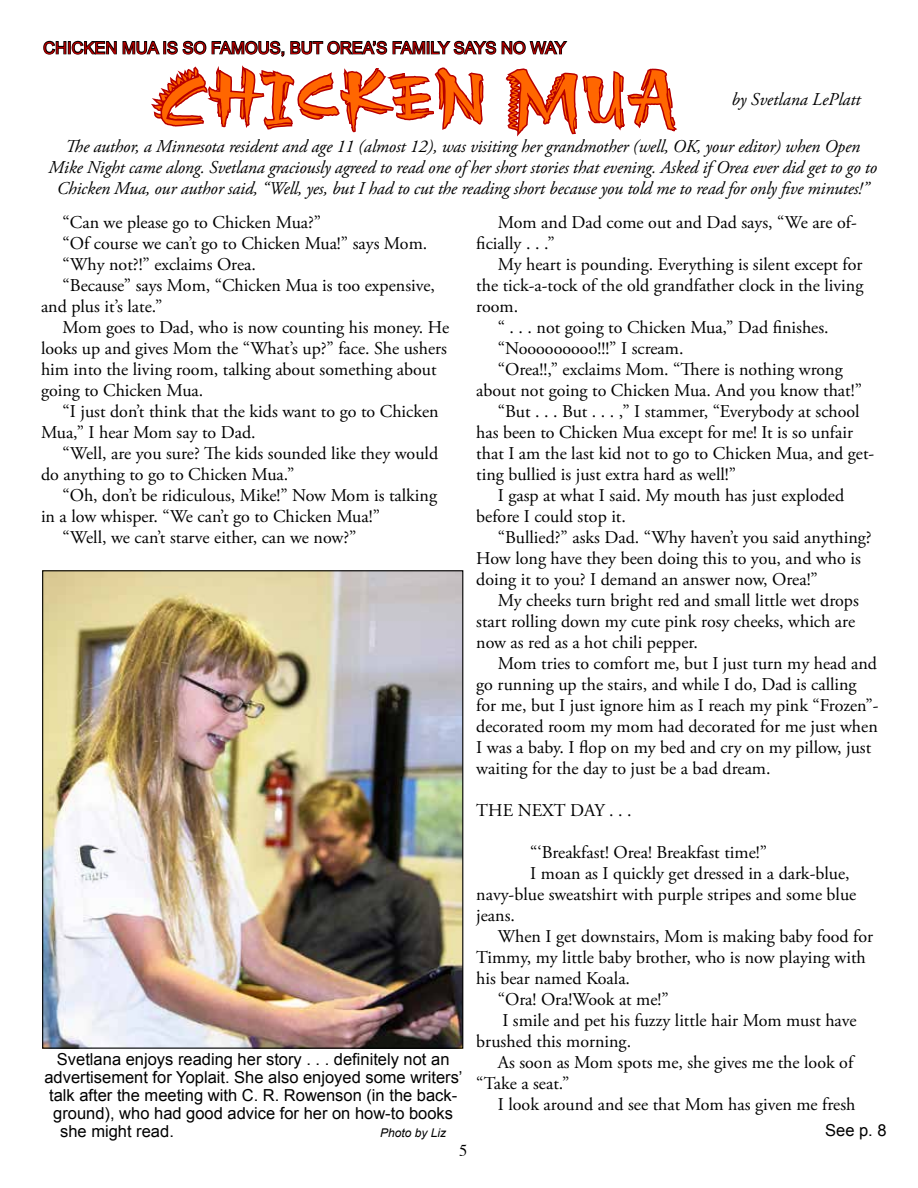
<style>
.page{position:relative;width:918px;height:1188px;background:#fff}
.page>*{position:absolute;margin:0;border:0;box-sizing:border-box;transform-origin:0 0}
.t1{font:72px "Carumba Hot Caps Plain";color:#f60}
.t2{font:18px/21px "Adobe Garamond Pro";color:#000}
.t3{font:italic 18px/21px "Adobe Garamond Pro";letter-spacing:-.01em;color:#000;text-align:center}
.t4{font:16.5px "Arial";color:#000}
.t5{font:16.5px "Arial";color:#b70000}
.t6{font:16.5px "Times";color:#000}
.t7{font:italic 12px "Arial";color:#000}
</style>
<div class="page">
<svg style="left:43px;top:40px;width:634px;height:97px"></svg>
<img style="left:44px;top:572px;width:417px;height:475px">
<p class="t5" style="left:43px;top:37px;width:524px">CHICKEN MUA IS SO FAMOUS, BUT OREA’S FAMILY SAYS NO WAY</p>
<h1 class="t1" style="left:154px;top:54px;width:527px">Chicken Mua</h1>
<p class="t3" style="left:732px;top:89px;width:131px">by Svetlana LePlatt</p>
<p class="t3" style="left:49px;top:137px;width:830px">The author, a Minnesota resident and age 11 (almost 12), was visiting her grandmother (well, OK, your editor) when Open<br>Mike Night came along. Svetlana graciously agreed to read one of her short stories that evening. Asked if Orea ever did get to go to<br>Chicken Mua, our author said, “Well, yes, but I had to cut the reading short because you told me to read for only five minutes!”</p>
<p class="t2" style="left:63px;top:212px;width:260px">“Can we please go to Chicken Mua?”</p>
<p class="t2" style="left:63px;top:233px;width:366px">“Of course we can’t go to Chicken Mua!” says Mom.</p>
<p class="t2" style="left:63px;top:254px;width:195px">“Why not?!” exclaims Orea.</p>
<p class="t2" style="left:63px;top:275px;width:374px">“Because” says Mom, “Chicken Mua is too expensive,</p>
<p class="t2" style="left:41px;top:296px;width:123px">and plus it’s late.”</p>
<p class="t2" style="left:63px;top:317px;width:388px">Mom goes to Dad, who is now counting his money. He</p>
<p class="t2" style="left:41px;top:338px;width:407px">looks up and gives Mom the “What’s up?” face. She ushers</p>
<p class="t2" style="left:41px;top:359px;width:397px">him into the living room, talking about something about</p>
<p class="t2" style="left:41px;top:380px;width:164px">going to Chicken Mua.</p>
<p class="t2" style="left:63px;top:401px;width:378px">“I just don’t think that the kids want to go to Chicken</p>
<p class="t2" style="left:41px;top:422px;width:216px">Mua,” I hear Mom say to Dad.</p>
<p class="t2" style="left:63px;top:443px;width:377px">“Well, are you sure? The kids sounded like they would</p>
<p class="t2" style="left:41px;top:464px;width:255px">do anything to go to Chicken Mua.”</p>
<p class="t2" style="left:63px;top:485px;width:376px">“Oh, don’t be ridiculous, Mike!” Now Mom is talking</p>
<p class="t2" style="left:41px;top:506px;width:340px">in a low whisper. “We can’t go to Chicken Mua!”</p>
<p class="t2" style="left:63px;top:527px;width:295px">“Well, we can’t starve either, can we now?”</p>
<p class="t2" style="left:476px;top:212px;width:382px;text-indent:22px">Mom and Dad come out and Dad says, “We are of&shy;ficially . . .”</p>
<p class="t2" style="left:498px;top:255px;width:366px">My heart is pounding. Everything is silent except for</p>
<p class="t2" style="left:476px;top:276px;width:389px">the tick-a-tock of the old grandfather clock in the living</p>
<p class="t2" style="left:476px;top:297px;width:44px">room.</p>
<p class="t2" style="left:498px;top:318px;width:332px">“ . . . not going to Chicken Mua,” Dad finishes.</p>
<p class="t2" style="left:498px;top:339px;width:187px">“Nooooooooo!!!” I scream.</p>
<p class="t2" style="left:498px;top:360px;width:346px">“Orea!!,” exclaims Mom. “There is nothing wrong</p>
<p class="t2" style="left:476px;top:381px;width:387px">about not going to Chicken Mua. And you know that!”</p>
<p class="t2" style="left:498px;top:402px;width:363px">“But . . . But . . . ,” I stammer, “Everybody at school</p>
<p class="t2" style="left:476px;top:423px;width:378px">has been to Chicken Mua except for me! It is so unfair</p>
<p class="t2" style="left:476px;top:444px;width:400px">that I am the last kid not to go to Chicken Mua, and get-</p>
<p class="t2" style="left:476px;top:465px;width:261px">ting bullied is just extra hard as well!”</p>
<p class="t2" style="left:498px;top:486px;width:348px">I gasp at what I said. My mouth has just exploded</p>
<p class="t2" style="left:476px;top:507px;width:151px">before I could stop it.</p>
<p class="t2" style="left:498px;top:528px;width:375px">“Bullied?” asks Dad. “Why haven’t you said anything?</p>
<p class="t2" style="left:476px;top:549px;width:386px">How long have they been doing this to you, and who is</p>
<p class="t2" style="left:476px;top:570px;width:343px">doing it to you? I demand an answer now, Orea!”</p>
<p class="t2" style="left:498px;top:591px;width:363px">My cheeks turn bright red and small little wet drops</p>
<p class="t2" style="left:476px;top:612px;width:380px">start rolling down my cute pink rosy cheeks, which are</p>
<p class="t2" style="left:476px;top:633px;width:223px">now as red as a hot chili pepper.</p>
<p class="t2" style="left:498px;top:654px;width:381px">Mom tries to comfort me, but I just turn my head and</p>
<p class="t2" style="left:476px;top:675px;width:382px">go running up the stairs, and while I do, Dad is calling</p>
<p class="t2" style="left:476px;top:696px;width:404px">for me, but I just ignore him as I reach my pink “Frozen”-</p>
<p class="t2" style="left:476px;top:717px;width:403px">decorated room my mom had decorated for me just when</p>
<p class="t2" style="left:476px;top:738px;width:397px">I was a baby. I flop on my bed and cry on my pillow, just</p>
<p class="t2" style="left:476px;top:759px;width:296px">waiting for the day to just be a bad dream.</p>
<p class="t2" style="left:476px;top:801px;width:157px">THE NEXT DAY . . .</p>
<p class="t2" style="left:530px;top:843px;width:238px">“‘Breakfast! Orea! Breakfast time!”</p>
<p class="t2" style="left:530px;top:864px;width:321px">I moan as I quickly get dressed in a dark-blue,</p>
<p class="t2" style="left:476px;top:885px;width:382px">navy-blue sweatshirt with purple stripes and some blue</p>
<p class="t2" style="left:476px;top:906px;width:40px">jeans.</p>
<p class="t2" style="left:498px;top:927px;width:377px">When I get downstairs, Mom is making baby food for</p>
<p class="t2" style="left:476px;top:948px;width:391px">Timmy, my little baby brother, who is now playing with</p>
<p class="t2" style="left:476px;top:969px;width:155px">his bear named Koala.</p>
<p class="t2" style="left:498px;top:990px;width:172px">“Ora! Ora!Wook at me!”</p>
<p class="t2" style="left:502px;top:1011px;width:356px">I smile and pet his fuzzy little hair Mom must have</p>
<p class="t2" style="left:476px;top:1032px;width:156px">brushed this morning.</p>
<p class="t2" style="left:498px;top:1053px;width:357px">As soon as Mom spots me, she gives me the look of</p>
<p class="t2" style="left:476px;top:1074px;width:95px">“Take a seat.”</p>
<p class="t2" style="left:498px;top:1095px;width:359px">I look around and see that Mom has given me fresh</p>
<p class="t4" style="left:57px;top:1048px;width:394px">Svetlana enjoys reading her story . . . definitely not an</p>
<p class="t4" style="left:44px;top:1066px;width:420px">advertisement for Yoplait. She also enjoyed some writers’</p>
<p class="t4" style="left:49px;top:1084px;width:410px">talk after the meeting with C. R. Rowenson (in the back-</p>
<p class="t4" style="left:53px;top:1102px;width:401px">ground), who had good advice for her on how-to books</p>
<p class="t4" style="left:60px;top:1120px;width:115px">she might read.</p>
<p class="t7" style="left:380px;top:1125px;width:68px">Photo by Liz</p>
<p class="t4" style="left:825px;top:1120px;width:63px">See p. 8</p>
<p class="t6" style="left:459px;top:1135px;width:10px">5</p>
</div>
